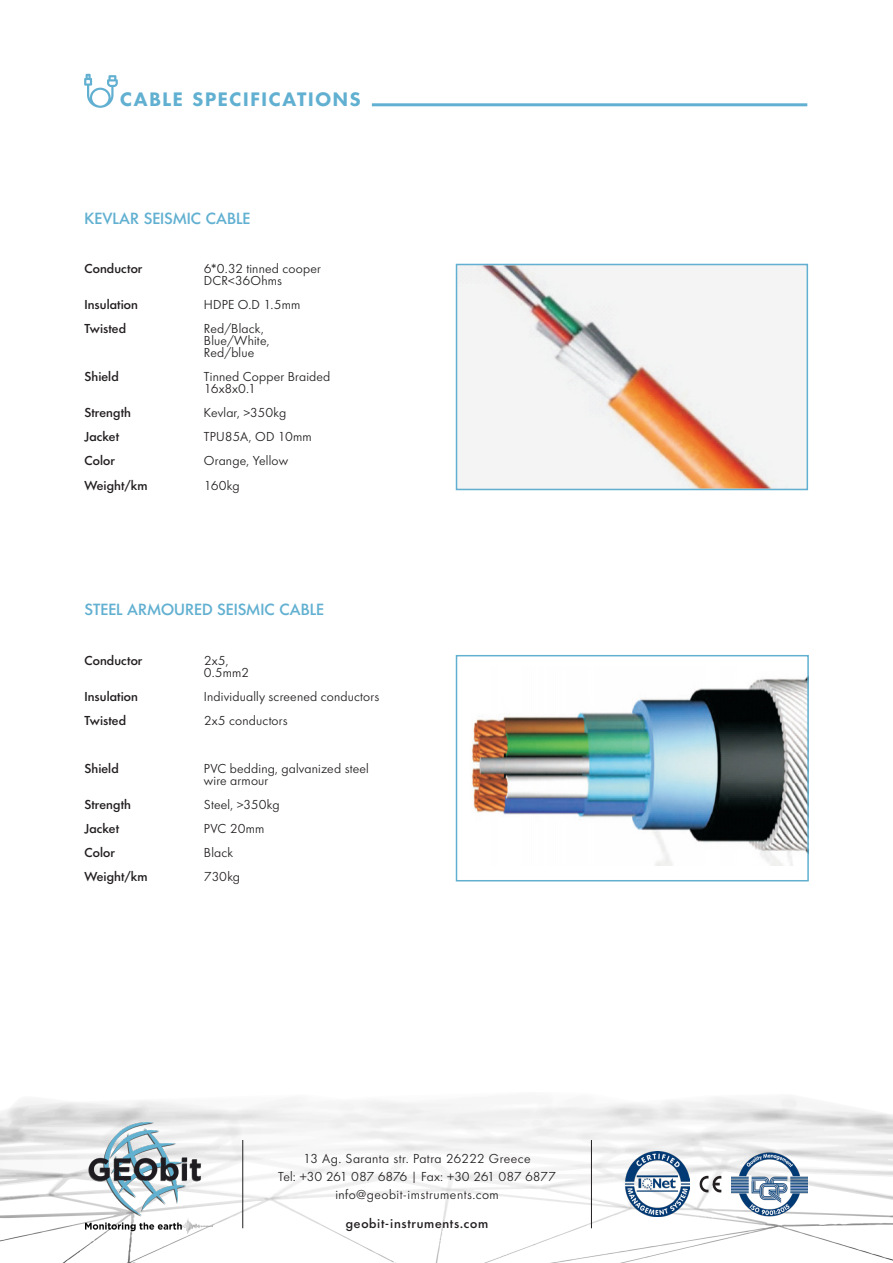
<style>
.page{position:relative;width:893px;height:1263px;background:#fff}
.page>*{position:absolute;margin:0;border:0;box-sizing:border-box;transform-origin:0 0}
.Small_Titles{font:700 18px "UB Futura";letter-spacing:.095em;color:#61b0d1}
.Instrument{font:15px "UB Futura";color:#61b0d1}
.template{font:100 12px "UB Futura";letter-spacing:.015em;color:#231f20}
.template-2{font:12px "UB Futura";letter-spacing:.01em;color:#231f20}
.template-3{font:100 12px/18px "UB Futura";letter-spacing:.035em;color:#231f20;text-align:center}
.template-4{font:12px "UB Futura";letter-spacing:.06em;color:#231f20}
</style>
<div class="page">
<img style="left:0;top:1097px;width:893px;height:166px">
<hr style="left:591px;top:1140px;width:1px;height:88px;background:#231f20">
<hr style="left:242px;top:1140px;width:1px;height:88px;background:#231f20">
<img style="left:625px;top:1152px;width:64px;height:64px">
<img style="left:731px;top:1151px;width:77px;height:66px">
<svg style="left:699px;top:1176px;width:22px;height:17px"></svg>
<img style="left:85px;top:1122px;width:128px;height:111px">
<hr style="left:372px;top:103px;width:435px;height:3px;background:#61b0d1">
<img style="left:459px;top:267px;width:346px;height:220px">
<div style="left:456px;top:264px;width:352px;height:226px;border:2px solid #61b0d1"></div>
<img style="left:471px;top:677px;width:335px;height:189px">
<div style="left:456px;top:655px;width:353px;height:226px;border:2px solid #61b0d1"></div>
<svg style="left:84px;top:74px;width:34px;height:34px"></svg>
<p class="Small_Titles" style="left:120px;top:88px;width:242px">CABLE SPECIFICATIONS</p>
<p class="Instrument" style="left:84px;top:209px;width:168px">KEVLAR SEISMIC CABLE</p>
<p class="template-2" style="left:84px;top:261px;width:60px">Conductor</p>
<p class="template-2" style="left:84px;top:297px;width:55px">Insulation</p>
<p class="template-2" style="left:84px;top:321px;width:43px">Twisted</p>
<p class="template-2" style="left:84px;top:369px;width:36px">Shield</p>
<p class="template-2" style="left:84px;top:405px;width:48px">Strength</p>
<p class="template-2" style="left:84px;top:429px;width:36px">Jacket</p>
<p class="template-2" style="left:84px;top:453px;width:32px">Color</p>
<p class="template-2" style="left:84px;top:477px;width:65px">Weight/km</p>
<p class="template" style="left:204px;top:262px;width:119px">6*0.32 tinned cooper</p>
<p class="template" style="left:204px;top:274px;width:80px">DCR&lt;36Ohms</p>
<p class="template" style="left:204px;top:298px;width:98px">HDPE O.D 1.5mm</p>
<p class="template" style="left:204px;top:322px;width:62px">Red/Black,</p>
<p class="template" style="left:204px;top:334px;width:67px">Blue/White,</p>
<p class="template" style="left:204px;top:346px;width:52px">Red/blue</p>
<p class="template" style="left:204px;top:370px;width:128px">Tinned Copper Braided</p>
<p class="template" style="left:204px;top:382px;width:53px">16x8x0.1</p>
<p class="template" style="left:204px;top:406px;width:84px">Kevlar, &gt;350kg</p>
<p class="template" style="left:204px;top:430px;width:109px">TPU85A, OD 10mm</p>
<p class="template" style="left:204px;top:454px;width:86px">Orange, Yellow</p>
<p class="template" style="left:204px;top:478px;width:37px">160kg</p>
<p class="Instrument" style="left:84px;top:600px;width:241px">STEEL ARMOURED SEISMIC CABLE</p>
<p class="template-2" style="left:84px;top:652px;width:60px">Conductor</p>
<p class="template-2" style="left:84px;top:688px;width:55px">Insulation</p>
<p class="template-2" style="left:84px;top:712px;width:43px">Twisted</p>
<p class="template-2" style="left:84px;top:760px;width:36px">Shield</p>
<p class="template-2" style="left:84px;top:796px;width:48px">Strength</p>
<p class="template-2" style="left:84px;top:820px;width:36px">Jacket</p>
<p class="template-2" style="left:84px;top:844px;width:32px">Color</p>
<p class="template-2" style="left:84px;top:868px;width:65px">Weight/km</p>
<p class="template" style="left:204px;top:653px;width:26px">2x5,</p>
<p class="template" style="left:204px;top:665px;width:47px">0.5mm2</p>
<p class="template" style="left:204px;top:689px;width:177px">Individually screened conductors</p>
<p class="template" style="left:204px;top:713px;width:85px">2x5 conductors</p>
<p class="template" style="left:204px;top:761px;width:166px">PVC bedding, galvanized steel</p>
<p class="template" style="left:204px;top:773px;width:66px">wire armour</p>
<p class="template" style="left:204px;top:797px;width:77px">Steel, &gt;350kg</p>
<p class="template" style="left:204px;top:821px;width:62px">PVC 20mm</p>
<p class="template" style="left:204px;top:845px;width:31px">Black</p>
<p class="template" style="left:204px;top:869px;width:38px">730kg</p>
<p class="template-3" style="left:278px;top:1150px;width:279px">13 Ag. Saranta str. Patra 26222 Greece<br>Tel: +30 261 087 6876 | Fax: +30 261 087 6877 info@geobit-imstruments.com</p>
<p class="template-4" style="left:346px;top:1216px;width:144px">geobit-instruments.com</p>
</div>
